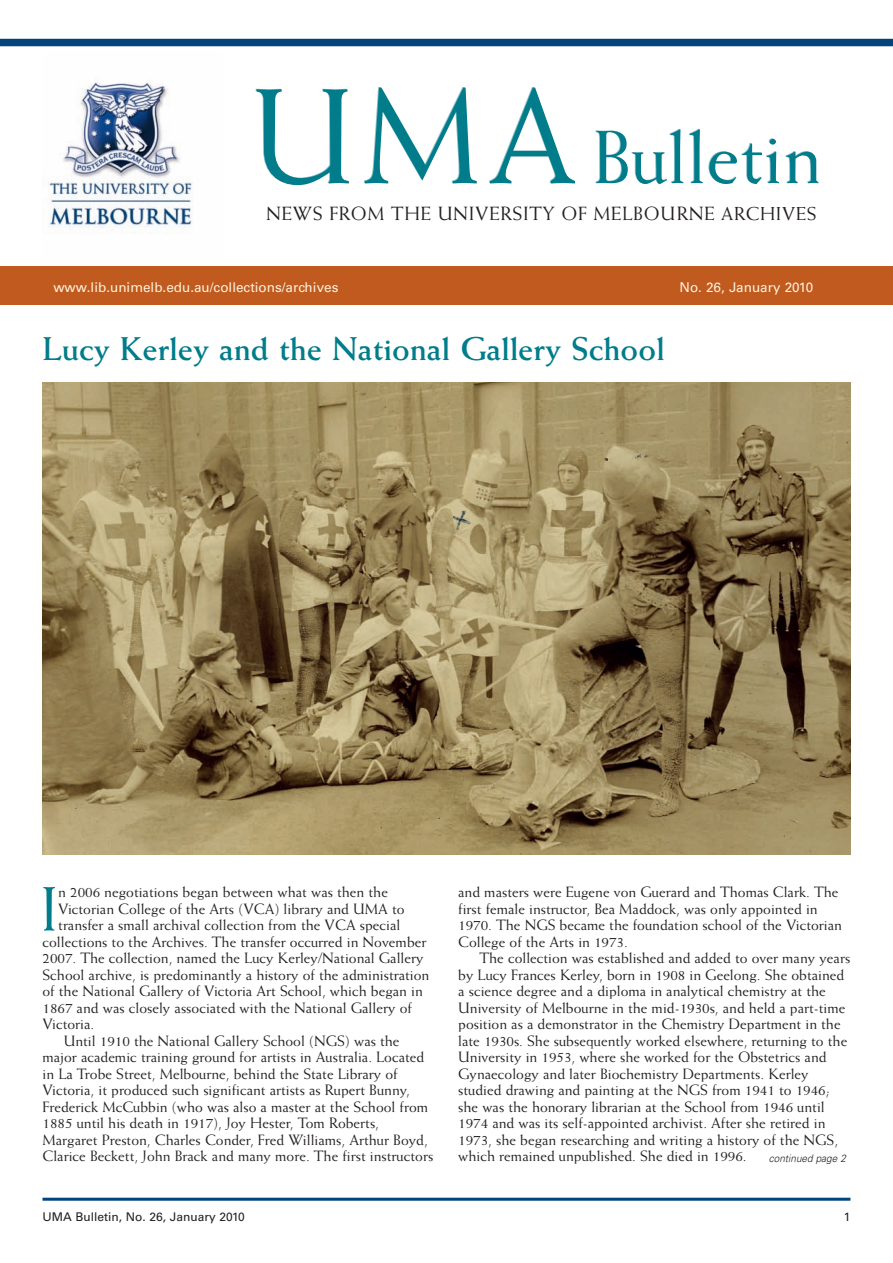
<style>
.page{position:relative;width:893px;height:1263px;background:#fff}
.page>*{position:absolute;margin:0;border:0;box-sizing:border-box;transform-origin:0 0}
.t1{font:75px "Weiss";color:#007c8a}
.t2{font:62.55px "Weiss";color:#007c8a}
.t3{font:700 33px "Weiss";color:#007c8a}
.t4{font:19.2px "Weiss";letter-spacing:.035em;color:#231f20}
.t5{font:15px/16.5px "Weiss";color:#231f20}
.t6{font:13.5px "Univers";color:#fef1d9}
.t7{font:12px "Univers";color:#231f20}
.t8{font:italic 300 10.5px "Univers";color:#231f20;scale:.95 1}
.s1{font-size:135px;color:#89bec7}
.s2{font-size:18.75px}
</style>
<div class="page">
<img style="left:43px;top:82px;width:150px;height:151px">
<hr style="left:43px;top:1198px;width:807px;height:3px;background:#00447b">
<div style="left:0;top:267px;width:893px;height:38px;background:#c05a1e"></div>
<div style="left:0;top:39px;width:893px;height:7px;background:#00447b"></div>
<img style="left:43px;top:383px;width:807px;height:472px">
<h1 class="t1" style="left:249px;top:129px;width:574px"><span class="s1">UMA</span> Bulletin</h1>
<p class="t4" style="left:266px;top:206px;width:552px">NEWS FROM THE UNIVERSITY OF MELBOURNE <span class="s2">ARCHIVES</span></p>
<p class="t6" style="left:53px;top:282px;width:287px">www.lib.unimelb.edu.au/collections/archives</p>
<p class="t6" style="left:679px;top:282px;width:135px">No. 26, January 2010</p>
<h3 class="t3" style="left:43px;top:337px;width:624px">Lucy Kerley and the National Gallery School</h3>
<h2 class="t2" style="left:40px;top:886px;width:20px">I</h2>
<p class="t5" style="left:58px;top:885px;width:331px">n 2006 negotiations began between what was then the</p>
<p class="t5" style="left:58px;top:902px;width:348px">Victorian College of the Arts (VCA) library and UMA to</p>
<p class="t5" style="left:58px;top:918px;width:344px">transfer a small archival collection from the VCA special</p>
<p class="t5" style="left:43px;top:935px;width:385px">collections to the Archives. The transfer occurred in November</p>
<p class="t5" style="left:43px;top:951px;width:383px">2007. The collection, named the Lucy Kerley/National Gallery</p>
<p class="t5" style="left:43px;top:968px;width:388px">School archive, is predominantly a history of the administration</p>
<p class="t5" style="left:43px;top:984px;width:382px">of the National Gallery of Victoria Art School, which began in</p>
<p class="t5" style="left:43px;top:1001px;width:371px">1867 and was closely associated with the National Gallery of</p>
<p class="t5" style="left:43px;top:1017px;width:53px">Victoria.</p>
<p class="t5" style="left:64px;top:1034px;width:337px">Until 1910 the National Gallery School (NGS) was the</p>
<p class="t5" style="left:43px;top:1050px;width:383px">major academic training ground for artists in Australia. Located</p>
<p class="t5" style="left:43px;top:1067px;width:357px">in La Trobe Street, Melbourne, behind the State Library of</p>
<p class="t5" style="left:43px;top:1083px;width:369px">Victoria, it produced such significant artists as Rupert Bunny,</p>
<p class="t5" style="left:43px;top:1100px;width:387px">Frederick McCubbin (who was also a master at the School from</p>
<p class="t5" style="left:43px;top:1116px;width:338px">1885 until his death in 1917), Joy Hester, Tom Roberts,</p>
<p class="t5" style="left:43px;top:1133px;width:387px">Margaret Preston, Charles Conder, Fred Williams, Arthur Boyd,</p>
<p class="t5" style="left:43px;top:1149px;width:392px">Clarice Beckett, John Brack and many more. The first instructors</p>
<p class="t5" style="left:458px;top:885px;width:385px">and masters were Eugene von Guerard and Thomas Clark. The first female instructor, Bea Maddock, was only appointed in 1970. The NGS became the foundation school of the Victorian College of the Arts in 1973.</p>
<p class="t5" style="left:458px;top:951px;width:394px;text-indent:21px">The collection was established and added to over many years by Lucy Frances Kerley, born in 1908 in Geelong. She obtained a science degree and a diploma in analytical chemistry at the University of Melbourne in the mid-1930s, and held a part-time position as a demonstrator in the Chemistry Department in the late 1930s. She subsequently worked elsewhere, returning to the University in 1953, where she worked for the Obstetrics and Gynaecology and later Biochemistry Departments. Kerley studied drawing and painting at the NGS from 1941 to 1946; she was the honorary librarian at the School from 1946 until 1974 and was its self-appointed archivist. After she retired in 1973, she began researching and writing a history of the NGS, which remained unpublished. She died in 1996.</p>
<p class="t8" style="left:769px;top:1154px;width:83px">continued page 2</p>
<p class="t7" style="left:43px;top:1212px;width:204px">UMA Bulletin, No. 26, January 2010</p>
<p class="t7" style="left:844px;top:1212px;width:8px">1</p>
</div>
